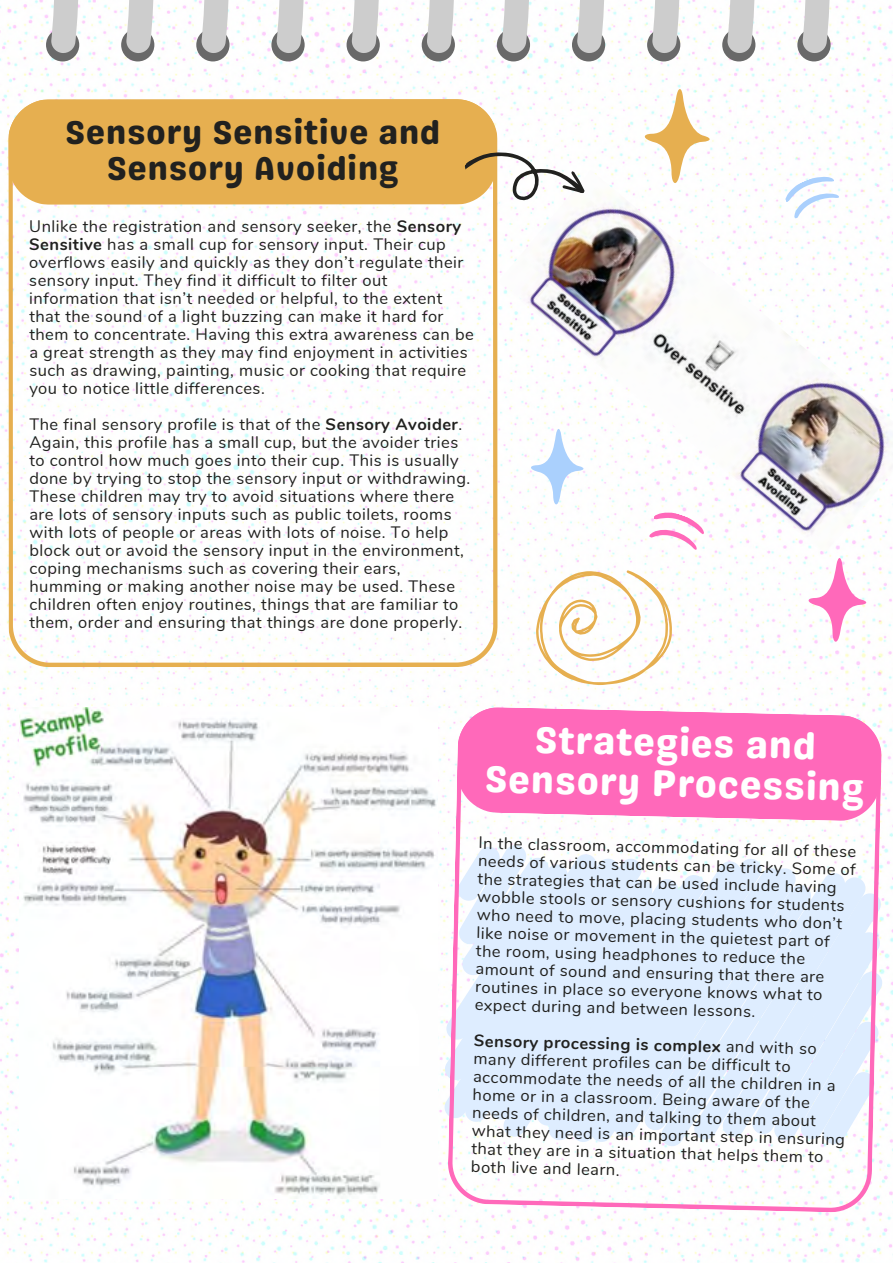
<style>
.page{position:relative;width:893px;height:1264px;background:#fff}
.page>*{position:absolute;margin:0;border:0;box-sizing:border-box;transform-origin:0 0}
.t1{font:37.5px/40.7px "Genty Sans";color:#fff;text-align:center}
.t2{font:33px/36px "Genty Sans";letter-spacing:.03em;color:#21211f;text-align:center}
.t3{font:16.5px/18px "Nunito";letter-spacing:.03em;color:#21211f}
.s1{font-weight:700}
</style>
<div class="page">
<img style="left:0;top:0;width:892px;height:1262px">
<svg style="left:8px;top:205px;width:489px;height:462px"></svg>
<div style="left:8px;top:99px;width:489px;height:106px;background:#e6af50"></div>
<svg style="left:638px;top:84px;width:77px;height:86px"></svg>
<div style="left:797px;top:28px;width:33px;height:33px;background:#696969;border-radius:50%"></div>
<svg style="left:802px;top:0;width:27px;height:54px"></svg>
<div style="left:722px;top:28px;width:33px;height:33px;background:#696969;border-radius:50%"></div>
<svg style="left:727px;top:0;width:27px;height:54px"></svg>
<div style="left:647px;top:28px;width:33px;height:33px;background:#696969;border-radius:50%"></div>
<svg style="left:652px;top:0;width:27px;height:54px"></svg>
<div style="left:572px;top:28px;width:33px;height:33px;background:#696969;border-radius:50%"></div>
<svg style="left:577px;top:0;width:27px;height:54px"></svg>
<div style="left:497px;top:28px;width:33px;height:33px;background:#696969;border-radius:50%"></div>
<svg style="left:502px;top:0;width:27px;height:54px"></svg>
<div style="left:421px;top:28px;width:34px;height:33px;background:#696969;border-radius:50%"></div>
<svg style="left:427px;top:0;width:27px;height:54px"></svg>
<div style="left:346px;top:28px;width:34px;height:33px;background:#696969;border-radius:50%"></div>
<svg style="left:352px;top:0;width:27px;height:54px"></svg>
<div style="left:271px;top:28px;width:33px;height:33px;background:#696969;border-radius:50%"></div>
<svg style="left:277px;top:0;width:27px;height:54px"></svg>
<div style="left:196px;top:28px;width:33px;height:33px;background:#696969;border-radius:50%"></div>
<svg style="left:201px;top:0;width:28px;height:54px"></svg>
<div style="left:121px;top:28px;width:33px;height:33px;background:#696969;border-radius:50%"></div>
<svg style="left:126px;top:0;width:27px;height:54px"></svg>
<div style="left:46px;top:28px;width:33px;height:33px;background:#696969;border-radius:50%"></div>
<svg style="left:51px;top:0;width:27px;height:54px"></svg>
<svg style="left:442px;top:840px;width:5px;height:289px"></svg>
<svg style="left:447px;top:707px;width:434px;height:505px"></svg>
<svg style="left:457px;top:707px;width:424px;height:114px;background:#fe76c0"></svg>
<svg style="left:803px;top:554px;width:68px;height:94px"></svg>
<svg style="left:515px;top:554px;width:192px;height:162px"></svg>
<img style="left:498px;top:170px;width:394px;height:384px">
<svg style="left:463px;top:129px;width:127px;height:98px"></svg>
<img style="left:20px;top:707px;width:417px;height:491px">
<p class="t2" style="left:65px;top:114px;width:376px">Sensory Sensitive and<br>Sensory Avoiding</p>
<p class="t3" style="left:29px;top:217px;width:446px">Unlike the registration and sensory seeker, the <span class="s1">Sensory Sensitive</span> has a small cup for sensory input. Their cup overflows easily and quickly as they don’t regulate their sensory input. They find it difficult to filter out information that isn’t needed or helpful, to the extent that the sound of a light buzzing can make it hard for them to concentrate. Having this extra awareness can be a great strength as they may find enjoyment in activities such as drawing, painting, music or cooking that require you to notice little differences.</p>
<p class="t3" style="left:29px;top:415px;width:442px">The final sensory profile is that of the <span class="s1">Sensory Avoider</span>.<br>Again, this profile has a small cup, but the avoider tries to control how much goes into their cup. This is usually done by trying to stop the sensory input or withdrawing.<br>These children may try to avoid situations where there are lots of sensory inputs such as public toilets, rooms with lots of people or areas with lots of noise. To help block out or avoid the sensory input in the environment, coping mechanisms such as covering their ears, humming or making another noise may be used. These children often enjoy routines, things that are familiar to them, order and ensuring that things are done properly.</p>
<p class="t1" style="left:485px;top:719px;width:381px;rotate:1deg">Strategies and<br>Sensory Processing</p>
<p class="t3" style="left:477px;top:835px;width:380px;rotate:1deg">In the classroom, accommodating for all of these needs of various students can be tricky. Some of the strategies that can be used include having wobble stools or sensory cushions for students who need to move, placing students who don’t like noise or movement in the quietest part of the room, using headphones to reduce the amount of sound and ensuring that there are routines in place so everyone knows what to expect during and between lessons.</p>
<p class="t3" style="left:473px;top:1032px;width:375px;rotate:1deg"><span class="s1">Sensory processing is complex</span> and with so many different profiles can be difficult to accommodate the needs of all the children in a home or in a classroom. Being aware of the needs of children, and talking to them about what they need is an important step in ensuring that they are in a situation that helps them to both live and learn.</p>
</div>
